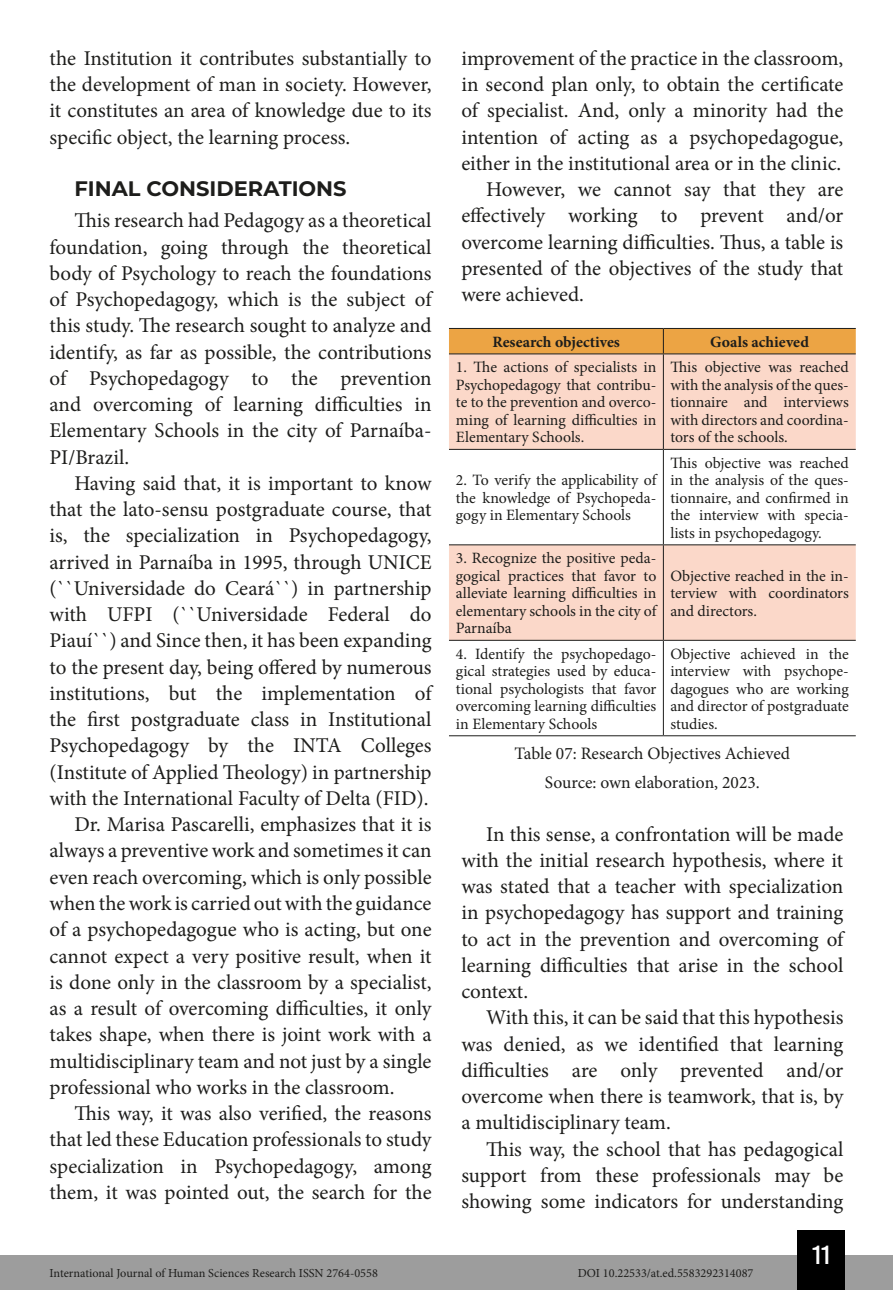
<style>
.page{position:relative;width:893px;height:1290px;background:#fff}
.page>*{position:absolute;margin:0;border:0;box-sizing:border-box;transform-origin:0 0}
.t1{font:26.25px "Bebas Kai";color:#fff}
.t2{font:21px/26.2px "Minion Pro";letter-spacing:-.005em;color:#1d1d1b;text-align:justify}
.t3{font:700 21px "Montserrat";color:#1d1d1b}
.t4{font:17.5px/29.4px "Minion Pro";color:#1d1d1b;text-align:center}
.t5{font:15.75px/17.5px "Minion Pro";color:#1d1d1b;text-align:justify}
.t6{font:700 15.75px "Minion Pro";color:#1d1d1b}
.t7{font:12.25px "Minion Pro";color:#1d1d1b}
</style>
<div class="page">
<div style="left:0;top:1255px;width:893px;height:35px;background:#9d9d9d"></div>
<div style="left:797px;top:1230px;width:48px;height:60px;background:#000"></div>
<svg style="left:449px;top:354px;width:407px;height:286px;fill:#fbd8c9"></svg>
<div style="left:449px;top:328px;width:407px;height:25px;background:#eca444"></div>
<hr style="left:449px;top:353px;width:214px;height:1px;background:#1d1d1b">
<hr style="left:663px;top:353px;width:193px;height:1px;background:#1d1d1b">
<hr style="left:663px;top:354px;width:1px;height:95px;background:#1d1d1b">
<hr style="left:449px;top:449px;width:214px;height:1px;background:#1d1d1b">
<hr style="left:663px;top:449px;width:193px;height:1px;background:#1d1d1b">
<hr style="left:663px;top:450px;width:1px;height:94px;background:#1d1d1b">
<hr style="left:449px;top:544px;width:214px;height:1px;background:#1d1d1b">
<hr style="left:663px;top:544px;width:193px;height:1px;background:#1d1d1b">
<hr style="left:663px;top:545px;width:1px;height:95px;background:#1d1d1b">
<hr style="left:449px;top:640px;width:214px;height:1px;background:#1d1d1b">
<hr style="left:663px;top:640px;width:193px;height:1px;background:#1d1d1b">
<hr style="left:663px;top:641px;width:1px;height:94px;background:#1d1d1b">
<hr style="left:449px;top:735px;width:214px;height:1px;background:#1d1d1b">
<hr style="left:663px;top:735px;width:193px;height:1px;background:#1d1d1b">
<p class="t2" style="left:50px;top:45px;width:384px">the Institution it contributes substantially to the development of man in society. However, it constitutes an area of knowledge due to its specific object, the learning process.</p>
<p class="t3" style="left:74px;top:174px;width:274px">FINAL CONSIDERATIONS</p>
<p class="t2" style="left:50px;top:208px;width:384px;text-indent:25px">This research had Pedagogy as a theoretical foundation, going through the theoretical body of Psychology to reach the foundations of Psychopedagogy, which is the subject of this study. The research sought to analyze and identify, as far as possible, the contributions of Psychopedagogy to the prevention and overcoming of learning difficulties in Elementary Schools in the city of Parnaíba-PI/Brazil.</p>
<p class="t2" style="left:74px;top:470px;width:359px">Having said that, it is important to know</p>
<p class="t2" style="left:50px;top:496px;width:383px">that the lato-sensu postgraduate course, that</p>
<p class="t2" style="left:50px;top:523px;width:383px">is, the specialization in Psychopedagogy,</p>
<p class="t2" style="left:50px;top:549px;width:384px">arrived in Parnaíba in 1995, through UNICE</p>
<p class="t2" style="left:50px;top:575px;width:383px">(``Universidade do Ceará``) in partnership</p>
<p class="t2" style="left:50px;top:601px;width:383px">with UFPI (``Universidade Federal do</p>
<p class="t2" style="left:50px;top:628px;width:384px">Piauí``) and Since then, it has been expanding</p>
<p class="t2" style="left:50px;top:654px;width:383px">to the present day, being offered by numerous</p>
<p class="t2" style="left:50px;top:680px;width:383px">institutions, but the implementation of</p>
<p class="t2" style="left:50px;top:706px;width:383px">the first postgraduate class in Institutional</p>
<p class="t2" style="left:50px;top:733px;width:383px">Psychopedagogy by the INTA Colleges</p>
<p class="t2" style="left:50px;top:759px;width:383px">(Institute of Applied Theology) in partnership</p>
<p class="t2" style="left:50px;top:785px;width:380px">with the International Faculty of Delta (FID).</p>
<p class="t2" style="left:74px;top:811px;width:359px">Dr. Marisa Pascarelli, emphasizes that it is</p>
<p class="t2" style="left:50px;top:838px;width:383px">always a preventive work and sometimes it can</p>
<p class="t2" style="left:50px;top:864px;width:383px">even reach overcoming, which is only possible</p>
<p class="t2" style="left:50px;top:890px;width:383px">when the work is carried out with the guidance</p>
<p class="t2" style="left:50px;top:916px;width:383px">of a psychopedagogue who is acting, but one</p>
<p class="t2" style="left:50px;top:943px;width:383px">cannot expect a very positive result, when it</p>
<p class="t2" style="left:50px;top:969px;width:384px">is done only in the classroom by a specialist,</p>
<p class="t2" style="left:50px;top:995px;width:383px">as a result of overcoming difficulties, it only</p>
<p class="t2" style="left:50px;top:1021px;width:384px">takes shape, when there is joint work with a</p>
<p class="t2" style="left:50px;top:1048px;width:383px">multidisciplinary team and not just by a single</p>
<p class="t2" style="left:50px;top:1074px;width:347px">professional who works in the classroom.</p>
<p class="t2" style="left:74px;top:1100px;width:359px">This way, it was also verified, the reasons</p>
<p class="t2" style="left:50px;top:1126px;width:383px">that led these Education professionals to study</p>
<p class="t2" style="left:50px;top:1153px;width:383px">specialization in Psychopedagogy, among</p>
<p class="t2" style="left:50px;top:1179px;width:383px">them, it was pointed out, the search for the</p>
<p class="t2" style="left:461px;top:45px;width:383px">improvement of the practice in the classroom,</p>
<p class="t2" style="left:461px;top:71px;width:383px">in second plan only, to obtain the certificate</p>
<p class="t2" style="left:461px;top:98px;width:383px">of specialist. And, only a minority had the</p>
<p class="t2" style="left:461px;top:124px;width:383px">intention of acting as a psychopedagogue,</p>
<p class="t2" style="left:461px;top:150px;width:381px">either in the institutional area or in the clinic.</p>
<p class="t2" style="left:486px;top:176px;width:359px">However, we cannot say that they are</p>
<p class="t2" style="left:461px;top:203px;width:383px">effectively working to prevent and/or</p>
<p class="t2" style="left:461px;top:229px;width:383px">overcome learning difficulties. Thus, a table is</p>
<p class="t2" style="left:461px;top:255px;width:383px">presented of the objectives of the study that</p>
<p class="t2" style="left:461px;top:281px;width:124px">were achieved.</p>
<p class="t6" style="left:492px;top:331px;width:129px">Research objectives</p>
<p class="t6" style="left:710px;top:331px;width:100px">Goals achieved</p>
<p class="t5" style="left:456px;top:359px;width:202px">1. The actions of specialists in Psychopedagogy that contribu&shy;te to the prevention and overco&shy;ming of learning difficulties in Elementary Schools.</p>
<p class="t5" style="left:670px;top:359px;width:180px">This objective was reached with the analysis of the ques&shy;tionnaire and interviews with directors and coordina&shy;tors of the schools.</p>
<p class="t5" style="left:456px;top:472px;width:202px">2. To verify the applicability of the knowledge of Psychopeda&shy;gogy in Elementary Schools</p>
<p class="t5" style="left:670px;top:454px;width:180px">This objective was reached in the analysis of the ques&shy;tionnaire, and confirmed in the interview with specia&shy;lists in psychopedagogy.</p>
<p class="t5" style="left:456px;top:549px;width:202px">3. Recognize the positive peda&shy;gogical practices that favor to alleviate learning difficulties in elementary schools in the city of Parnaíba</p>
<p class="t5" style="left:670px;top:567px;width:180px">Objective reached in the in&shy;terview with coordinators and directors.</p>
<p class="t5" style="left:456px;top:645px;width:202px">4. Identify the psychopedago&shy;gical strategies used by educa&shy;tional psychologists that favor overcoming learning difficulties in Elementary Schools</p>
<p class="t5" style="left:670px;top:645px;width:180px">Objective achieved in the interview with psychope&shy;dagogues who are working and director of postgraduate studies.</p>
<p class="t4" style="left:515px;top:738px;width:277px">Table 07: Research Objectives Achieved<br>Source: own elaboration, 2023.</p>
<p class="t2" style="left:461px;top:821px;width:384px;text-indent:25px">In this sense, a confrontation will be made with the initial research hypothesis, where it was stated that a teacher with specialization in psychopedagogy has support and training to act in the prevention and overcoming of learning difficulties that arise in the school context.</p>
<p class="t2" style="left:461px;top:1005px;width:384px;text-indent:25px">With this, it can be said that this hypothesis was denied, as we identified that learning difficulties are only prevented and/or overcome when there is teamwork, that is, by a multidisciplinary team.</p>
<p class="t2" style="left:461px;top:1136px;width:384px;text-indent:25px">This way, the school that has pedagogical support from these professionals may be showing some indicators for understanding</p>
<p class="t1" style="left:812px;top:1241px;width:19px">11</p>
<p class="t7" style="left:50px;top:1265px;width:330px">International Journal of Human Sciences Research ISSN 2764-0558</p>
<p class="t7" style="left:578px;top:1265px;width:177px">DOI 10.22533/at.ed.5583292314087</p>
</div>
